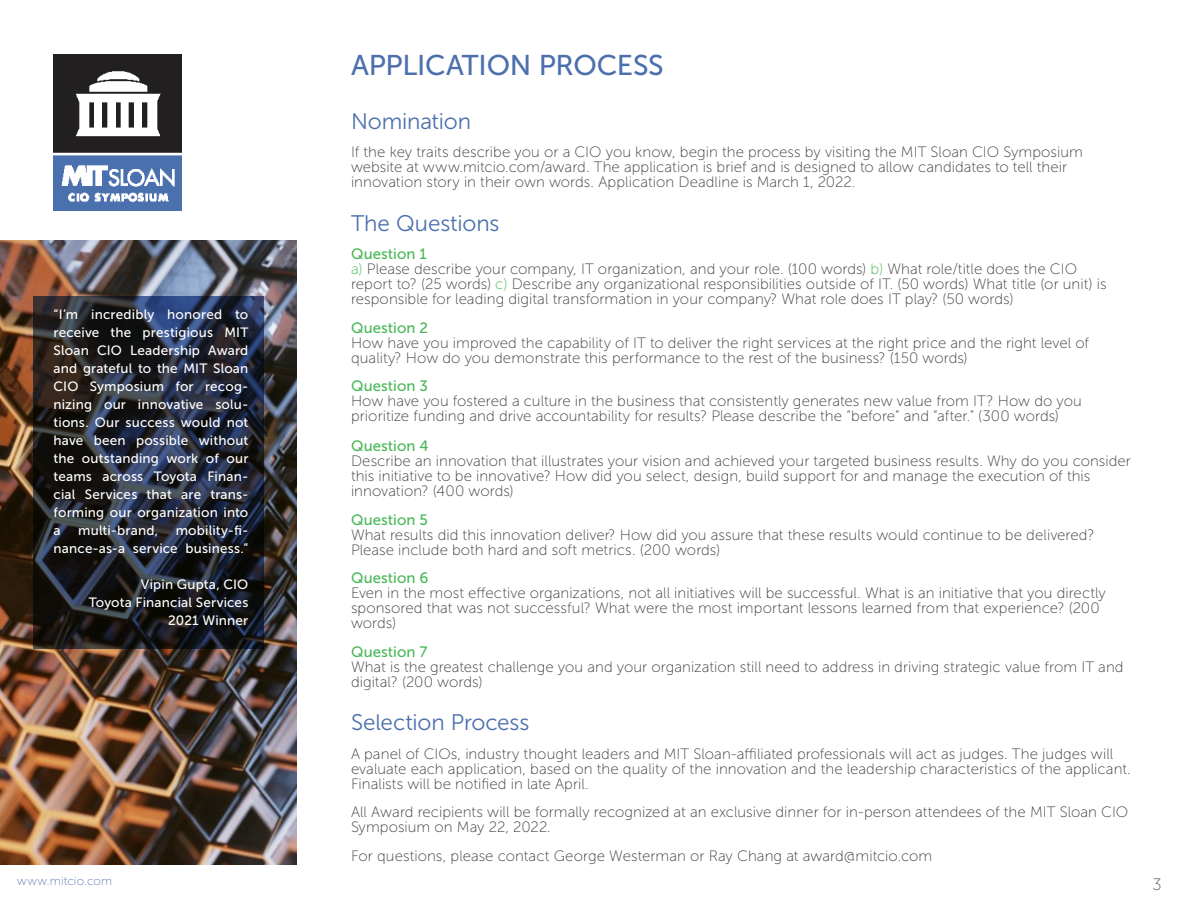
<style>
.page{position:relative;width:1188px;height:918px;background:#fff}
.page>*{position:absolute;margin:0;border:0;box-sizing:border-box;transform-origin:0 0}
.t1{font:28.5px "Museo Sans 500";letter-spacing:-.01em;color:#4c70ad}
.Intro_paragraph{font:22.5px "Museo Sans 300";letter-spacing:-.005em;color:#4c70ad}
.t2{font:16.5px "Museo Sans 100";color:#57585a}
.Intro_paragraph-2{font:15px/15px "Museo Sans 100";letter-spacing:.005em;color:#3e3e3f}
.t3{font:13.5px/18px "Museo Sans 500";letter-spacing:.015em;color:#fff;text-align:justify}
.Body{font:12px "Museo Sans 100";letter-spacing:.015em;color:#5e79b2}
.s1{font-family:"Museo Sans 500";color:#49b857}
.s2{color:#49b857}
</style>
<div class="page">
<img style="left:0;top:240px;width:297px;height:624px">
<svg style="left:33px;top:296px;width:231px;height:353px;background:#20242e"></svg>
<img style="left:54px;top:54px;width:128px;height:156px">
<p class="t3" style="left:54px;top:306px;width:196px">“I’m incredibly honored to receive the prestigious MIT Sloan CIO Leadership Award and grateful to the MIT Sloan CIO Symposium for recog&shy;nizing our innovative solu&shy;tions. Our success would not have been possible without the outstanding work of our teams across Toyota Finan&shy;cial Services that are trans&shy;forming our organization into a</p>
<p class="t3" style="left:54px;top:522px;width:196px;text-align:right">mobility-fi-<br>nance-as-a service business.”</p>
<p class="t3" style="left:141px;top:576px;width:109px">Vipin Gupta, CIO</p>
<p class="t3" style="left:89px;top:594px;width:161px">Toyota Financial Services</p>
<p class="t3" style="left:168px;top:612px;width:82px">2021 Winner</p>
<p class="t3" style="left:78px;top:522px;width:82px">multi-brand,</p>
<p class="Body" style="left:17px;top:874px;width:97px">www.mitcio.com</p>
<h2 class="t1" style="left:351px;top:50px;width:314px">APPLICATION PROCESS</h2>
<p class="Intro_paragraph" style="left:351px;top:109px;width:122px">Nomination</p>
<p class="Intro_paragraph-2" style="left:351px;top:145px;width:733px">If the key traits describe you or a CIO you know, begin the process by visiting the MIT Sloan CIO Symposium website at www.mitcio.com/award. The application is brief and is designed to allow candidates to tell their innovation story in their own words. Application Deadline is March 1, 2022.</p>
<p class="Intro_paragraph" style="left:351px;top:211px;width:150px">The Questions</p>
<p class="Intro_paragraph-2" style="left:351px;top:247px;width:757px"><span class="s1">Question 1<br></span><span class="s2">a)</span> Please describe your company, IT organization, and your role. (100 words) <span class="s2">b)</span> What role/title does the CIO report to? (25 words) <span class="s2">c)</span> Describe any organizational responsibilities outside of IT. (50 words) What title (or unit) is responsible for leading digital transformation in your company? What role does IT play? (50 words)</p>
<p class="Intro_paragraph-2" style="left:351px;top:320px;width:740px"><span class="s1">Question 2<br></span>How have you improved the capability of IT to deliver the right services at the right price and the right level of quality? How do you demonstrate this performance to the rest of the business? (150 words)</p>
<p class="Intro_paragraph-2" style="left:351px;top:379px;width:732px"><span class="s1">Question 3<br></span>How have you fostered a culture in the business that consistently generates new value from IT? How do you prioritize funding and drive accountability for results? Please describe the “before” and “after.” (300 words)</p>
<p class="Intro_paragraph-2" style="left:351px;top:439px;width:782px"><span class="s1">Question 4<br></span>Describe an innovation that illustrates your vision and achieved your targeted business results. Why do you consider this initiative to be innovative? How did you select, design, build support for and manage the execution of this innovation? (400 words)</p>
<p class="Intro_paragraph-2" style="left:351px;top:512px;width:745px"><span class="s1">Question 5<br></span>What results did this innovation deliver? How did you assure that these results would continue to be delivered?<br>Please include both hard and soft metrics. (200 words)</p>
<p class="Intro_paragraph-2" style="left:351px;top:571px;width:756px"><span class="s1">Question 6<br></span>Even in the most effective organizations, not all initiatives will be successful. What is an initiative that you directly sponsored that was not successful? What were the most important lessons learned from that experience? (200 words)</p>
<p class="Intro_paragraph-2" style="left:351px;top:644px;width:774px"><span class="s1">Question 7<br></span>What is the greatest challenge you and your organization still need to address in driving strategic value from IT and digital? (200 words)</p>
<p class="Intro_paragraph" style="left:351px;top:711px;width:180px">Selection Process</p>
<p class="Intro_paragraph-2" style="left:351px;top:746px;width:781px">A panel of CIOs, industry thought leaders and MIT Sloan-affiliated professionals will act as judges. The judges will evaluate each application, based on the quality of the innovation and the leadership characteristics of the applicant.<br>Finalists will be notified in late April.</p>
<p class="Intro_paragraph-2" style="left:351px;top:805px;width:779px">All Award recipients will be formally recognized at an exclusive dinner for in-person attendees of the MIT Sloan CIO<br>Symposium on May 22, 2022.</p>
<p class="Intro_paragraph-2" style="left:351px;top:848px;width:583px">For questions, please contact George Westerman or Ray Chang at award@mitcio.com</p>
<p class="t2" style="left:1152px;top:876px;width:11px">3</p>
</div>
